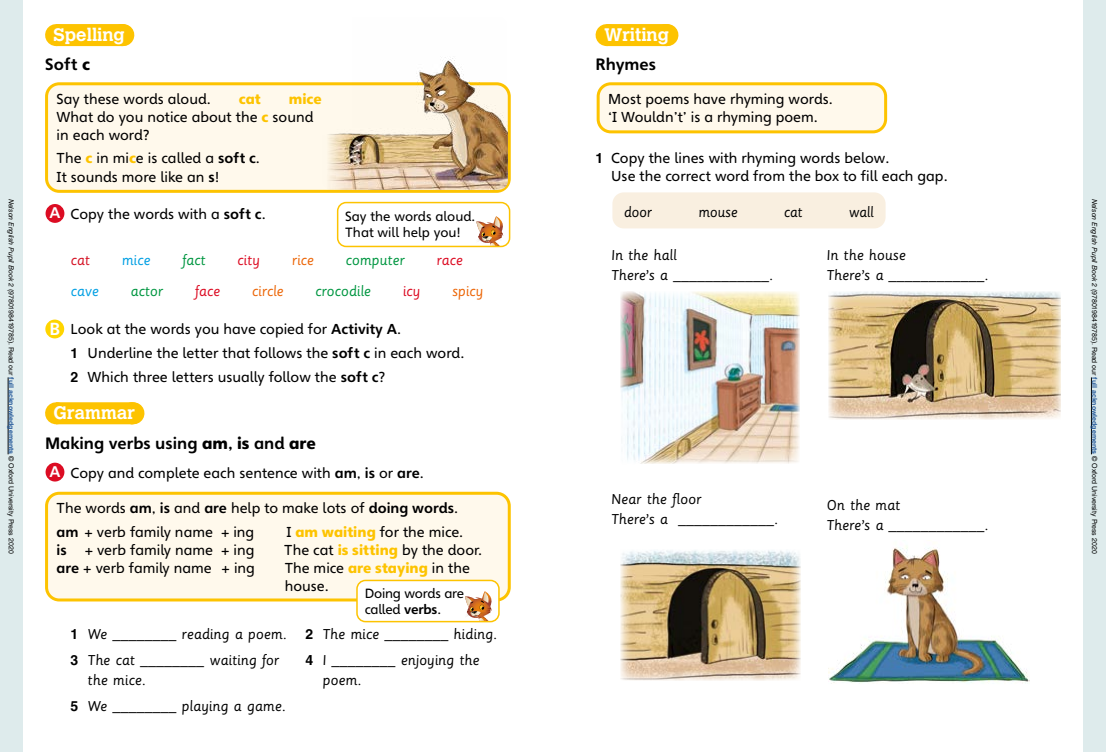
<style>
.page{position:relative;width:1106px;height:752px;background:#fff}
.page>*{position:absolute;margin:0;border:0;box-sizing:border-box;transform-origin:0 0}
.t1{font:700 18px "Calvert MT Std";color:#fff}
.t2{font:16px/20px "Sassoon Primary Std";color:#000}
.t3{font:700 16px "Heinemann Special";color:#000}
.t4{font:16px "Sassoon Primary Std";letter-spacing:-.005em;color:#009641}
.t5{font:16px "Sassoon Primary Std";letter-spacing:-.005em;color:#dc0c23}
.t6{font:16px "Sassoon Primary Std";letter-spacing:-.005em;color:#ec6608}
.t7{font:16px "Sassoon Primary Std";letter-spacing:-.005em;color:#009fe3}
.t8{font:16px "Sassoon Primary Std";color:#d51224}
.t9{font:14px/18px "Heinemann Special";color:#000}
.t10{font:900 14px "Heinemann Special";color:#fdc300}
.t11{font:700 14px "Heinemann Special";color:#000}
.t12{font:13px/16px "Heinemann Special";color:#000}
.t13{font:7px "Helvetica LT Std";color:#000}
.s1{font-weight:900}
.s2{font-weight:900;color:#fdc300}
.s3{font-weight:700}
.s4{font-family:"Helvetica LT Std";font-weight:700}
.s5{font-style:italic}
.s6{font-weight:700;color:#275b9b}
.s7{font-weight:700;font-size:15px;color:#fff}
.s8{font-weight:700;font-size:17px;color:#fff}
.s9{font-family:"Helvetica";font-weight:700}
.s10{font-family:"Helvetica LT Std";font-weight:700;font-size:14px}
</style>
<div class="page">
<div style="left:0;top:0;width:23px;height:751px;background:#deebec"></div>
<hr style="left:8px;top:377px;width:1px;height:77px;background:#000">
<div style="left:1083px;top:0;width:23px;height:751px;background:#deebec"></div>
<hr style="left:1091px;top:377px;width:1px;height:77px;background:#000">
<img style="left:620px;top:550px;width:180px;height:129px">
<div style="left:56px;top:24px;width:66px;height:22px;background:#fdc300"></div>
<svg style="left:89px;top:24px;width:34px;height:22px"></svg>
<div style="left:56px;top:402px;width:76px;height:22px;background:#fdc300"></div>
<svg style="left:94px;top:402px;width:39px;height:22px"></svg>
<div style="left:46px;top:204px;width:18px;height:19px;background:#dc0c23;border-radius:50%"></div>
<div style="left:45px;top:319px;width:19px;height:19px;background:#ffd500;border-radius:50%"></div>
<div style="left:46px;top:462px;width:18px;height:19px;background:#dc0c23;border-radius:50%"></div>
<div style="left:606px;top:24px;width:60px;height:22px;background:#fdc300"></div>
<svg style="left:636px;top:24px;width:31px;height:22px"></svg>
<div style="left:47px;top:84px;width:462px;height:107px;background:#fff9ec;border-radius:13px"></div>
<div style="left:45px;top:82px;width:466px;height:111px;border:3px solid #fdc300;border-radius:13px"></div>
<div style="left:598px;top:84px;width:287px;height:48px;background:#fff9ec;border-radius:13px"></div>
<div style="left:596px;top:82px;width:291px;height:51px;border:3px solid #fdc300;border-radius:13px"></div>
<div style="left:47px;top:493px;width:462px;height:106px;background:#fff9ec;border-radius:13px"></div>
<div style="left:45px;top:491px;width:466px;height:110px;border:3px solid #fdc300;border-radius:13px"></div>
<svg style="left:476px;top:216px;width:31px;height:30px"></svg>
<div style="left:337px;top:202px;width:173px;height:45px;border:2px solid #fdc300;border-radius:9px"></div>
<div style="left:357px;top:580px;width:142px;height:41px;background:#fff;border-radius:9px"></div>
<svg style="left:465px;top:591px;width:27px;height:28px"></svg>
<div style="left:356px;top:579px;width:143px;height:43px;border:2px solid #fdc300;border-radius:9px"></div>
<div style="left:612px;top:192px;width:273px;height:36px;background:#f9efe0;border-radius:11px"></div>
<img style="left:321px;top:57px;width:187px;height:132px">
<img style="left:620px;top:291px;width:179px;height:173px">
<img style="left:828px;top:291px;width:232px;height:128px">
<img style="left:828px;top:546px;width:201px;height:137px">
<p class="t1" style="left:54px;top:23px;width:73px">Spelling</p>
<p class="t3" style="left:45px;top:55px;width:46px">Soft <span class="s1">c</span></p>
<p class="t9" style="left:57px;top:90px;width:266px;text-indent:232px"><span class="s2">mice<br></span>What do you notice about the <span class="s2">c</span> sound in each word?</p>
<p class="t9" style="left:57px;top:149px;width:205px">The <span class="s2">c</span> in mi<span class="s2">c</span>e is called a <span class="s3">soft c</span>.<br>It sounds more like an <span class="s3">s</span>!</p>
<p class="t9" style="left:57px;top:90px;width:156px">Say these words aloud.</p>
<p class="t10" style="left:239px;top:90px;width:23px">cat</p>
<p class="t1" style="left:604px;top:23px;width:66px">Writing</p>
<p class="t3" style="left:595px;top:55px;width:62px">Rhymes</p>
<p class="t9" style="left:608px;top:90px;width:226px">Most poems have rhyming words. ‘I Wouldn’t’ is a rhyming poem.</p>
<p class="t9" style="left:611px;top:149px;width:338px;text-indent:-16px"><span class="s4">1</span> Copy the lines with rhyming words below.<br>Use the correct word from the box to fill each gap.</p>
<p class="t13" style="left:15px;top:198px;width:356px;rotate:90deg"><span class="s5">Nelson English Pupil Book 2</span> (9780198419785). Read our <span class="s6">full acknowledgements</span> © Oxford University Press 2020</p>
<p class="t13" style="left:1098px;top:198px;width:356px;rotate:90deg"><span class="s5">Nelson English Pupil Book 2</span> (9780198419785). Read our <span class="s6">full acknowledgements</span> © Oxford University Press 2020</p>
<p class="t2" style="left:623px;top:202px;width:30px">door</p>
<p class="t2" style="left:698px;top:202px;width:41px">mouse</p>
<p class="t2" style="left:783px;top:202px;width:20px">cat</p>
<p class="t2" style="left:848px;top:202px;width:27px">wall</p>
<p class="t2" style="left:826px;top:244px;width:164px">In the house<br>There’s a ____________.</p>
<p class="t9" style="left:49px;top:205px;width:218px"><span class="s7">A</span> Copy the words with a <span class="s3">soft c</span>.</p>
<p class="t8" style="left:71px;top:251px;width:21px">cat</p>
<p class="t7" style="left:122px;top:251px;width:30px">mice</p>
<p class="t4" style="left:182px;top:251px;width:25px">fact</p>
<p class="t5" style="left:237px;top:251px;width:24px">city</p>
<p class="t6" style="left:292px;top:251px;width:24px">rice</p>
<p class="t4" style="left:345px;top:251px;width:61px">computer</p>
<p class="t5" style="left:436px;top:251px;width:28px">race</p>
<p class="t7" style="left:71px;top:282px;width:30px">cave</p>
<p class="t4" style="left:130px;top:282px;width:34px">actor</p>
<p class="t5" style="left:195px;top:282px;width:27px">face</p>
<p class="t6" style="left:252px;top:282px;width:33px">circle</p>
<p class="t4" style="left:315px;top:282px;width:57px">crocodile</p>
<p class="t5" style="left:403px;top:282px;width:19px">icy</p>
<p class="t6" style="left:452px;top:282px;width:33px">spicy</p>
<p class="t9" style="left:71px;top:317px;width:395px;line-height:23.7px;text-indent:-21px"><span class="s8">B</span> Look at the words you have copied for <span class="s3">Activity A</span>.<br><span class="s9">1</span> Underline the letter that follows the <span class="s3">soft c</span> in each word.<br><span class="s9">2</span> Which three letters usually follow the <span class="s3">soft c</span>?</p>
<p class="t1" style="left:54px;top:401px;width:83px">Grammar</p>
<p class="t3" style="left:45px;top:432px;width:272px">Making verbs using <span class="s1">am</span>, <span class="s1">is</span> and <span class="s1">are</span></p>
<p class="t9" style="left:49px;top:464px;width:376px"><span class="s7">A</span> Copy and complete each sentence with <span class="s3">am</span>, <span class="s3">is</span> or <span class="s3">are</span>.</p>
<p class="t12" style="left:345px;top:208px;width:132px">Say the words aloud.<br>That will help you!</p>
<p class="t2" style="left:611px;top:245px;width:164px">In the hall<br>There’s a ____________.</p>
<p class="t2" style="left:611px;top:489px;width:169px">Near the floor<br>There’s a ____________.</p>
<p class="t2" style="left:826px;top:494px;width:164px">On the mat<br>There’s a ____________.</p>
<p class="t9" style="left:57px;top:496px;width:403px;line-height:23.7px">The words <span class="s3">am</span>, <span class="s3">is</span> and <span class="s3">are</span> help to make lots of <span class="s3">doing words</span>. <span class="s3">am</span> + verb family name + ing</p>
<p class="t9" style="left:286px;top:522px;width:178px">I <span class="s2">am waiting</span> for the mice.</p>
<p class="t11" style="left:57px;top:541px;width:12px">is</p>
<p class="t9" style="left:85px;top:540px;width:171px">+ verb family name + ing</p>
<p class="t9" style="left:284px;top:540px;width:199px">The cat <span class="s2">is sitting</span> by the door.</p>
<p class="t9" style="left:57px;top:558px;width:200px"><span class="s3">are</span> + verb family name + ing</p>
<p class="t9" style="left:285px;top:558px;width:187px">The mice <span class="s2">are staying</span> in the house.</p>
<p class="t12" style="left:365px;top:584px;width:101px">Doing words are called <span class="s3">verbs</span>.</p>
<p class="t2" style="left:71px;top:621px;width:218px;line-height:25.7px"><span class="s10">1</span> We ________ reading a poem.<br><span class="s10">3</span> The cat ________ waiting for</p>
<p class="t2" style="left:71px;top:666px;width:217px;line-height:25.7px;text-indent:17px">the mice.<br><span class="s10">5</span> We ________ playing a game.</p>
<p class="t2" style="left:305px;top:621px;width:193px;line-height:25.7px"><span class="s10">2</span> The mice ________ hiding.<br><span class="s10">4</span> I ________ enjoying the</p>
<p class="t2" style="left:322px;top:669px;width:41px">poem.</p>
</div>
